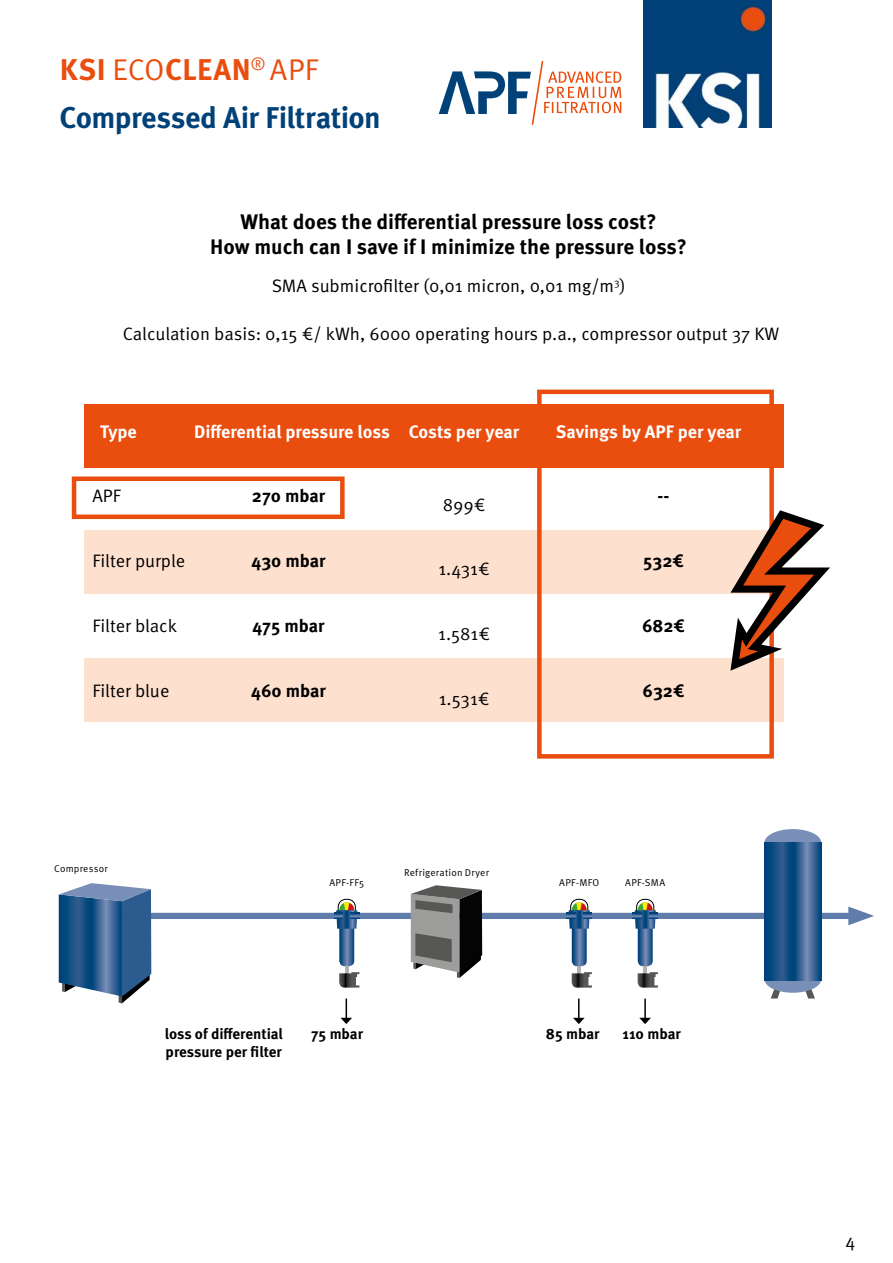
<style>
.page{position:relative;width:893px;height:1263px;background:#fff}
.page>*{position:absolute;margin:0;border:0;box-sizing:border-box;transform-origin:0 0}
.t1{font:700 30px/47.7px "Meta OT";letter-spacing:-.015em;color:#004177}
.t2{font:700 21px "Meta OT";color:#000}
.t3{font:18px "Meta OT";color:#000}
.t4{font:700 18px "Meta OT";letter-spacing:-.005em;color:#fff}
.t5{font:700 18px "Meta OT";color:#000}
.t6{font:700 15px/18px "Meta OT";color:#000}
.t7{font:9.9px "Meta OT";letter-spacing:.025em;color:#000}
.s1{color:#e94e0f}
.s2{font-weight:400;color:#e94e0f}
</style>
<div class="page">
<img style="left:644px;top:5px;width:127px;height:123px">
<svg style="left:439px;top:61px;width:182px;height:64px"></svg>
<div style="left:644px;top:0;width:127px;height:5px;background:#004177"></div>
<div style="left:84px;top:531px;width:700px;height:63px;background:#fde0ce"></div>
<div style="left:84px;top:658px;width:700px;height:64px;background:#fde0ce"></div>
<div style="left:84px;top:404px;width:700px;height:64px;background:#e94e0f"></div>
<div style="left:72px;top:476px;width:273px;height:43px;border:4px solid #e94e0f"></div>
<div style="left:537px;top:390px;width:237px;height:368px;border:4px solid #e94e0f"></div>
<svg style="left:724px;top:505px;width:106px;height:171px"></svg>
<div style="left:84px;top:913px;width:775px;height:6px;background:#607caa"></div>
<svg style="left:848px;top:906px;width:26px;height:19px"></svg>
<svg style="left:771px;top:990px;width:9px;height:8px"></svg>
<svg style="left:806px;top:990px;width:9px;height:8px"></svg>
<div style="left:764px;top:829px;width:57px;height:27px;background:#798fb7;border-radius:50%"></div>
<div style="left:764px;top:966px;width:57px;height:27px;background:#798fb7;border-radius:50%"></div>
<svg style="left:764px;top:842px;width:57px;height:138px;background:#24598c"></svg>
<svg style="left:59px;top:883px;width:92px;height:120px;background:#4a739d"></svg>
<div style="left:570px;top:899px;width:18px;height:24px;border:1px solid #000;border-radius:8px"></div>
<svg style="left:567px;top:902px;width:25px;height:85px"></svg>
<div style="left:636px;top:899px;width:18px;height:24px;border:1px solid #000;border-radius:8px"></div>
<svg style="left:633px;top:902px;width:25px;height:85px"></svg>
<div style="left:338px;top:899px;width:18px;height:24px;border:1px solid #000;border-radius:8px"></div>
<svg style="left:334px;top:902px;width:25px;height:85px"></svg>
<svg style="left:411px;top:885px;width:71px;height:93px;background:#717171"></svg>
<svg style="left:340px;top:998px;width:12px;height:26px"></svg>
<svg style="left:573px;top:998px;width:12px;height:26px"></svg>
<hr style="left:644px;top:998px;width:2px;height:20px;background:#000">
<svg style="left:639px;top:1018px;width:12px;height:6px"></svg>
<h1 class="t1" style="left:60px;top:46px;width:323px"><span class="s1">KSI</span> <span class="s2">ECO</span><span class="s1">CLEAN</span><sup>®</sup> <span class="s2">APF<br></span>Compressed Air Filtration</h1>
<p class="t2" style="left:240px;top:208px;width:418px">What does the differential pressure loss cost?</p>
<p class="t2" style="left:210px;top:233px;width:478px">How much can I save if I minimize the pressure loss?</p>
<p class="t3" style="left:272px;top:275px;width:355px">SMA submicrofilter (0,01 micron, 0,01 mg/m<sup>3</sup>)</p>
<p class="t3" style="left:123px;top:323px;width:658px">Calculation basis: 0,15 €/ kWh, 6000 operating hours p.a., compressor output 37 KW</p>
<p class="t4" style="left:100px;top:420px;width:38px">Type</p>
<p class="t4" style="left:194px;top:420px;width:197px">Differential pressure loss</p>
<p class="t4" style="left:409px;top:420px;width:112px">Costs per year</p>
<p class="t4" style="left:556px;top:420px;width:187px">Savings by APF per year</p>
<p class="t3" style="left:92px;top:485px;width:30px">APF</p>
<p class="t5" style="left:252px;top:484px;width:75px">270 mbar</p>
<p class="t3" style="left:443px;top:494px;width:44px">899€</p>
<p class="t5" style="left:658px;top:484px;width:13px">--</p>
<p class="t3" style="left:92px;top:550px;width:94px">Filter purple</p>
<p class="t5" style="left:252px;top:549px;width:75px">430 mbar</p>
<p class="t3" style="left:438px;top:558px;width:53px">1.431€</p>
<p class="t5" style="left:643px;top:549px;width:42px">532€</p>
<p class="t3" style="left:92px;top:615px;width:86px">Filter black</p>
<p class="t5" style="left:252px;top:614px;width:74px">475 mbar</p>
<p class="t3" style="left:438px;top:623px;width:53px">1.581€</p>
<p class="t5" style="left:642px;top:614px;width:45px">682€</p>
<p class="t3" style="left:92px;top:679px;width:78px">Filter blue</p>
<p class="t5" style="left:251px;top:679px;width:76px">460 mbar</p>
<p class="t3" style="left:439px;top:688px;width:52px">1.531€</p>
<p class="t5" style="left:642px;top:679px;width:43px">632€</p>
<p class="t7" style="left:54px;top:863px;width:55px">Compressor</p>
<p class="t7" style="left:404px;top:866px;width:86px">Refrigeration Dryer</p>
<p class="t7" style="left:329px;top:876px;width:36px">APF-FF5</p>
<p class="t7" style="left:559px;top:876px;width:41px">APF-MFO</p>
<p class="t7" style="left:625px;top:876px;width:42px">APF-SMA</p>
<p class="t6" style="left:165px;top:1025px;width:120px">loss of differential pressure per filter</p>
<p class="t6" style="left:311px;top:1025px;width:54px">75 mbar</p>
<p class="t6" style="left:546px;top:1025px;width:55px">85 mbar</p>
<p class="t6" style="left:623px;top:1025px;width:60px">110 mbar</p>
<p class="t3" style="left:845px;top:1230px;width:11px">4</p>
</div>
